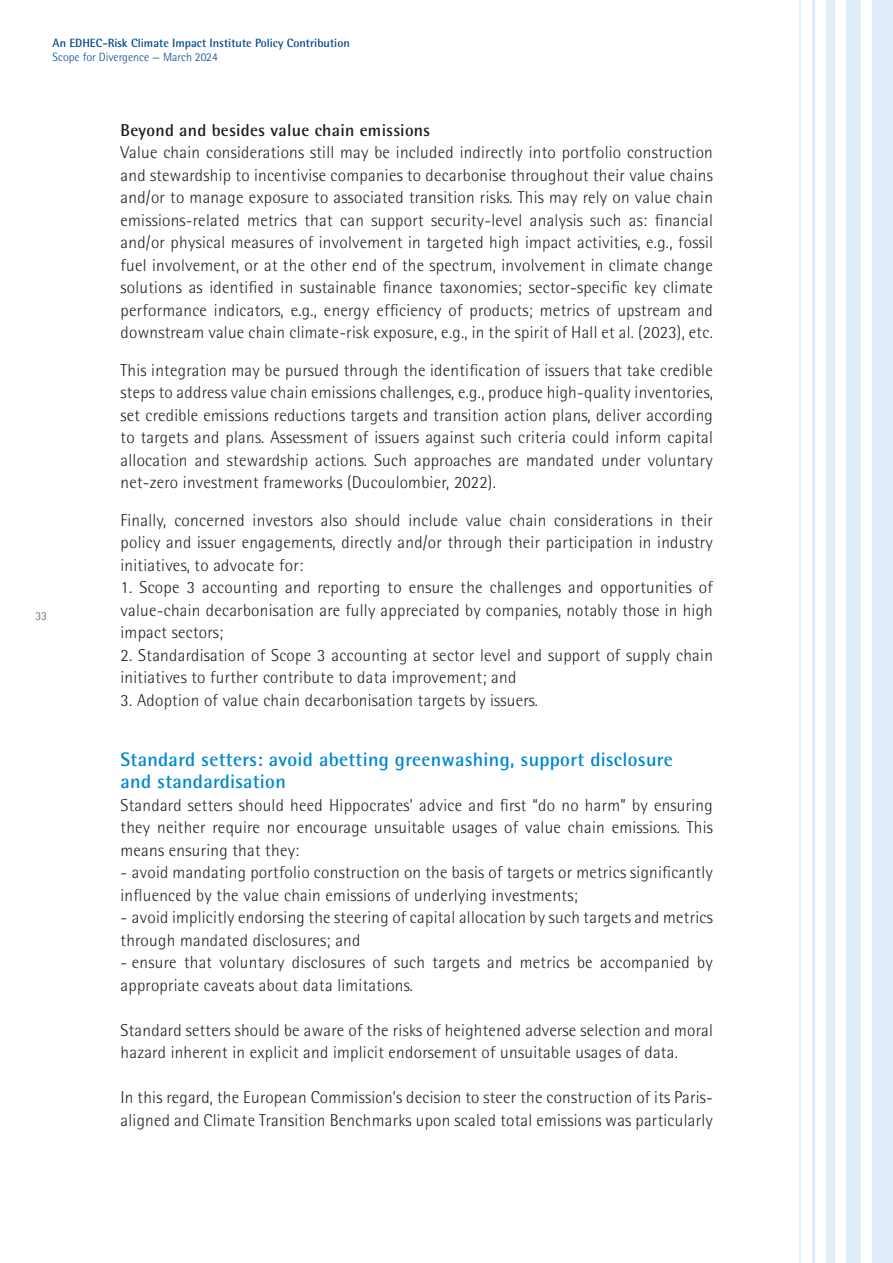
<style>
.page{position:relative;width:893px;height:1263px;background:#fff}
.page>*{position:absolute;margin:0;border:0;box-sizing:border-box;transform-origin:0 0}
.t1{font:700 19.5px/22.5px "Rotis Semi Sans";letter-spacing:.015em;color:#0089cf}
.t2{font:300 17.25px/22.5px "Rotis Semi Sans";letter-spacing:.015em;color:#231f20}
.t3{font:700 17.25px "Rotis Semi Sans";letter-spacing:.015em;color:#231f20}
.t4{font:700 12px "Rotis Semi Sans";color:#01498e}
.t5{font:300 12px "Rotis Semi Sans";color:#01498e}
.t6{font:300 12px "Rotis Semi Sans";color:#57585a}
</style>
<div class="page">
<div style="left:826px;top:0;width:9px;height:1263px;background:#e1edf8"></div>
<hr style="left:812px;top:0;width:3px;height:1263px;background:#e1edf8">
<hr style="left:799px;top:0;width:2px;height:1263px;background:#e1edf8">
<div style="left:846px;top:0;width:15px;height:1263px;background:#e1edf8"></div>
<div style="left:872px;top:0;width:21px;height:1263px;background:#e1edf8"></div>
<p class="t4" style="left:53px;top:36px;width:299px">An EDHEC-Risk Climate Impact Institute Policy Contribution</p>
<p class="t5" style="left:53px;top:50px;width:167px">Scope for Divergence — March 2024</p>
<p class="t6" style="left:36px;top:609px;width:13px">33</p>
<p class="t3" style="left:121px;top:119px;width:311px">Beyond and besides value chain emissions</p>
<p class="t2" style="left:121px;top:141px;width:594px;text-align:justify">Value chain considerations still may be included indirectly into portfolio construction and stewardship to incentivise companies to decarbonise throughout their value chains and/or to manage exposure to associated transition risks. This may rely on value chain emissions-related metrics that can support security-level analysis such as: financial and/or physical measures of involvement in targeted high impact activities, e.g., fossil fuel involvement, or at the other end of the spectrum, involvement in climate change solutions as identified in sustainable finance taxonomies; sector-specific key climate performance indicators, e.g., energy efficiency of products; metrics of upstream and downstream value chain climate-risk exposure, e.g., in the spirit of Hall et al. (2023), etc.</p>
<p class="t2" style="left:121px;top:359px;width:594px;text-align:justify">This integration may be pursued through the identification of issuers that take credible steps to address value chain emissions challenges, e.g., produce high-quality inventories, set credible emissions reductions targets and transition action plans, deliver according to targets and plans. Assessment of issuers against such criteria could inform capital allocation and stewardship actions. Such approaches are mandated under voluntary net-zero investment frameworks (Ducoulombier, 2022).</p>
<p class="t2" style="left:121px;top:509px;width:594px;text-align:justify">Finally, concerned investors also should include value chain considerations in their policy and issuer engagements, directly and/or through their participation in industry initiatives, to advocate for:</p>
<p class="t2" style="left:121px;top:576px;width:594px;text-align:justify">1. Scope 3 accounting and reporting to ensure the challenges and opportunities of value-chain decarbonisation are fully appreciated by companies, notably those in high impact sectors;</p>
<p class="t2" style="left:121px;top:644px;width:594px">2. Standardisation of Scope 3 accounting at sector level and support of supply chain initiatives to further contribute to data improvement; and</p>
<p class="t2" style="left:121px;top:689px;width:419px">3. Adoption of value chain decarbonisation targets by issuers.</p>
<p class="t1" style="left:121px;top:748px;width:554px">Standard setters: avoid abetting greenwashing, support disclosure and standardisation</p>
<p class="t2" style="left:121px;top:794px;width:594px;text-align:justify">Standard setters should heed Hippocrates’ advice and first “do no harm” by ensuring they neither require nor encourage unsuitable usages of value chain emissions. This means ensuring that they:</p>
<p class="t2" style="left:121px;top:861px;width:594px">- avoid mandating portfolio construction on the basis of targets or metrics significantly influenced by the value chain emissions of underlying investments;</p>
<p class="t2" style="left:121px;top:906px;width:594px">- avoid implicitly endorsing the steering of capital allocation by such targets and metrics through mandated disclosures; and</p>
<p class="t2" style="left:121px;top:951px;width:594px">- ensure that voluntary disclosures of such targets and metrics be accompanied by appropriate caveats about data limitations.</p>
<p class="t2" style="left:121px;top:1019px;width:594px">Standard setters should be aware of the risks of heightened adverse selection and moral hazard inherent in explicit and implicit endorsement of unsuitable usages of data.</p>
<p class="t2" style="left:121px;top:1086px;width:594px">In this regard, the European Commission’s decision to steer the construction of its Paris&shy;aligned and Climate Transition Benchmarks upon scaled total emissions was particularly</p>
</div>
